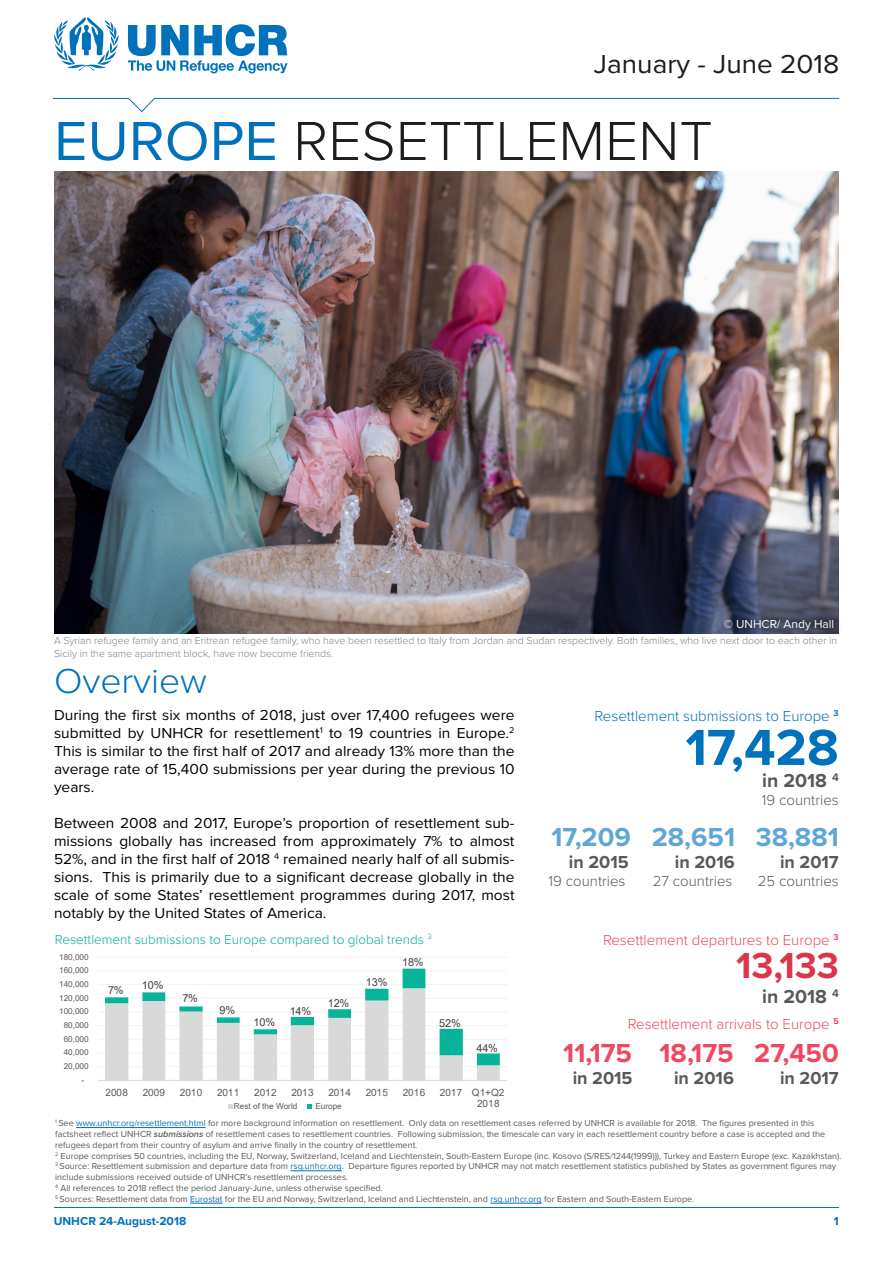
<style>
.page{position:relative;width:893px;height:1263px;background:#fff}
.page>*{position:absolute;margin:0;border:0;box-sizing:border-box;transform-origin:0 0}
.t1{font:300 57px "Proxima Nova";color:#1d1d1b}
.t2{font:700 52.5px "Proxima Nova";color:#0072bc}
.t3{font:700 37.5px "Proxima Nova";color:#dc364d}
.t4{font:300 36px "Proxima Nova";color:#0072bc}
.t5{font:700 27px "Proxima Nova";color:#61a7d5}
.t6{font:700 27px "Proxima Nova";color:#ef4860}
.t7{font:27px "Proxima Nova";color:#1d1d1b}
.t8{font:700 19.5px "Proxima Nova";color:#58595b}
.t9{font:700 18px "Proxima Nova";color:#58595b}
.t10{font:15px/18px "Proxima Nova";color:#000;text-align:justify}
.t11{font:300 15px "Proxima Nova";color:#ef4860}
.t12{font:300 15px "Proxima Nova";color:#58595b}
.t13{font:300 15px "Proxima Nova";color:#0072bc}
.t14{font:300 13.5px "Proxima Nova";color:#00ae9a}
.t15{font:700 12px "Proxima Nova";color:#0072bc}
.t16{font:12px "Proxima Nova";color:#fff}
.t17{font:10.95px "Arial";letter-spacing:-.015em;color:#404040}
.t18{font:300 10.5px/12.6px "Proxima Nova";color:#808184}
.t19{font:10.05px "Arial";letter-spacing:-.01em;color:#595959}
.t20{font:9px/10.8px "Proxima Nova";color:#58595b}
.t21{font:8.25px "Arial";color:#595959}
.s1{font-weight:400;color:#0072bc}
.s2{color:#0072bc}
.s3{font-weight:600;font-style:italic}
</style>
<div class="page">
<hr style="left:98px;top:1066px;width:409px;height:1px;background:#f2f2f2">
<hr style="left:98px;top:1052px;width:409px;height:1px;background:#f2f2f2">
<hr style="left:98px;top:1039px;width:409px;height:1px;background:#f2f2f2">
<hr style="left:98px;top:1025px;width:409px;height:1px;background:#f2f2f2">
<hr style="left:98px;top:1011px;width:409px;height:1px;background:#f2f2f2">
<hr style="left:98px;top:998px;width:409px;height:1px;background:#f2f2f2">
<hr style="left:98px;top:984px;width:409px;height:1px;background:#f2f2f2">
<hr style="left:98px;top:970px;width:409px;height:1px;background:#f2f2f2">
<hr style="left:98px;top:957px;width:409px;height:1px;background:#f2f2f2">
<svg style="left:105px;top:969px;width:395px;height:111px"></svg>
<hr style="left:98px;top:1080px;width:409px;height:1px;background:#d9d9d9">
<svg style="left:228px;top:1104px;width:4px;height:4px"></svg>
<svg style="left:307px;top:1104px;width:4px;height:4px"></svg>
<img style="left:54px;top:171px;width:785px;height:462px">
<svg style="left:717px;top:613px;width:122px;height:21px;background:#3f465b"></svg>
<hr style="left:154px;top:98px;width:685px;height:1px;background:#0072bc">
<svg style="left:54px;top:17px;width:65px;height:54px"></svg>
<svg style="left:128px;top:24px;width:160px;height:49px"></svg>
<svg style="left:54px;top:97px;width:103px;height:16px"></svg>
<hr style="left:54px;top:1207px;width:785px;height:1px;background:#0072bc">
<hr style="left:76px;top:1127px;width:130px;height:1px;background:#0072bc">
<hr style="left:291px;top:1170px;width:51px;height:1px;background:#0072bc">
<hr style="left:190px;top:1203px;width:33px;height:1px;background:#0072bc">
<hr style="left:490px;top:1203px;width:52px;height:1px;background:#0072bc">
<h3 class="t7" style="left:594px;top:44px;width:247px">January - June 2018</h3>
<h1 class="t1" style="left:54px;top:98px;width:660px"><span class="s1">EUROPE</span> RESETTLEMENT</h1>
<h3 class="t16" style="left:724px;top:615px;width:112px">© UNHCR/ Andy Hall</h3>
<p class="t18" style="left:54px;top:634px;width:785px">A Syrian refugee family and an Eritrean refugee family, who have been resettled to Italy from Jordan and Sudan respectively. Both families, who live next door to each other in<br>Sicily in the same apartment block, have now become friends.</p>
<h3 class="t4" style="left:54px;top:654px;width:155px">Overview</h3>
<p class="t10" style="left:54px;top:705px;width:462px">During the first six months of 2018, just over 17,400 refugees were submitted by UNHCR for resettlement<sup>1</sup> to 19 countries in Europe.<sup>2<br></sup>This is similar to the first half of 2017 and already 13% more than the average rate of 15,400 submissions per year during the previous 10 years.</p>
<p class="t10" style="left:54px;top:813px;width:462px">Between 2008 and 2017, Europe’s proportion of resettlement sub&shy;missions globally has increased from approximately 7% to almost 52%, and in the first half of 2018 <sup>4</sup> remained nearly half of all submis&shy;sions. This is primarily due to a significant decrease globally in the scale of some States’ resettlement programmes during 2017, most notably by the United States of America.</p>
<h3 class="t14" style="left:55px;top:929px;width:379px">Resettlement submissions to Europe compared to global trends <sup>3</sup></h3>
<p class="t21" style="left:59px;top:951px;width:31px">180,000</p>
<p class="t21" style="left:59px;top:965px;width:31px">160,000</p>
<p class="t21" style="left:59px;top:978px;width:31px">140,000</p>
<p class="t21" style="left:59px;top:992px;width:31px">120,000</p>
<p class="t21" style="left:59px;top:1006px;width:31px">100,000</p>
<p class="t21" style="left:64px;top:1019px;width:27px">80,000</p>
<p class="t21" style="left:64px;top:1033px;width:27px">60,000</p>
<p class="t21" style="left:64px;top:1047px;width:27px">40,000</p>
<p class="t21" style="left:64px;top:1060px;width:27px">20,000</p>
<p class="t21" style="left:82px;top:1074px;width:4px">-</p>
<p class="t17" style="left:108px;top:982px;width:17px">7%</p>
<p class="t17" style="left:142px;top:977px;width:23px">10%</p>
<p class="t17" style="left:182px;top:991px;width:17px">7%</p>
<p class="t17" style="left:219px;top:1003px;width:17px">9%</p>
<p class="t17" style="left:253px;top:1014px;width:23px">10%</p>
<p class="t17" style="left:290px;top:1004px;width:23px">14%</p>
<p class="t17" style="left:328px;top:995px;width:23px">12%</p>
<p class="t17" style="left:366px;top:974px;width:23px">13%</p>
<p class="t17" style="left:402px;top:955px;width:23px">18%</p>
<p class="t17" style="left:439px;top:1016px;width:23px">52%</p>
<p class="t17" style="left:476px;top:1041px;width:23px">44%</p>
<p class="t19" style="left:106px;top:1085px;width:24px">2008</p>
<p class="t19" style="left:143px;top:1085px;width:24px">2009</p>
<p class="t19" style="left:180px;top:1085px;width:24px">2010</p>
<p class="t19" style="left:217px;top:1085px;width:24px">2011</p>
<p class="t19" style="left:254px;top:1085px;width:24px">2012</p>
<p class="t19" style="left:291px;top:1085px;width:24px">2013</p>
<p class="t19" style="left:328px;top:1085px;width:24px">2014</p>
<p class="t19" style="left:366px;top:1085px;width:24px">2015</p>
<p class="t19" style="left:403px;top:1085px;width:24px">2016</p>
<p class="t19" style="left:440px;top:1085px;width:66px">2017 Q1+Q2</p>
<p class="t21" style="left:234px;top:1100px;width:65px">Rest of the World</p>
<p class="t21" style="left:315px;top:1100px;width:28px">Europe</p>
<p class="t19" style="left:477px;top:1097px;width:24px">2018</p>
<h3 class="t13" style="left:594px;top:705px;width:246px">Resettlement submissions to Europe <sup>3</sup></h3>
<h2 class="t2" style="left:685px;top:708px;width:155px">17,428</h2>
<h3 class="t8" style="left:762px;top:766px;width:78px">in 2018 <sup>4</sup></h3>
<h3 class="t12" style="left:762px;top:789px;width:78px">19 countries</h3>
<h3 class="t5" style="left:551px;top:817px;width:289px">17,209 28,651 38,881</h3>
<h3 class="t9" style="left:569px;top:849px;width:61px">in 2015</h3>
<h3 class="t9" style="left:675px;top:849px;width:61px">in 2016</h3>
<h3 class="t9" style="left:780px;top:849px;width:60px">in 2017</h3>
<h3 class="t12" style="left:549px;top:870px;width:78px">19 countries</h3>
<h3 class="t12" style="left:653px;top:870px;width:81px">27 countries</h3>
<h3 class="t12" style="left:758px;top:870px;width:83px">25 countries</h3>
<h3 class="t11" style="left:603px;top:929px;width:237px">Resettlement departures to Europe <sup>3</sup></h3>
<h3 class="t3" style="left:736px;top:937px;width:104px">13,133</h3>
<h3 class="t8" style="left:762px;top:982px;width:78px">in 2018 <sup>4</sup></h3>
<h3 class="t11" style="left:628px;top:1013px;width:213px">Resettlement arrivals to Europe <sup>5</sup></h3>
<h3 class="t6" style="left:563px;top:1033px;width:277px">11,175 18,175 27,450</h3>
<h3 class="t9" style="left:573px;top:1065px;width:61px">in 2015</h3>
<h3 class="t9" style="left:674px;top:1065px;width:61px">in 2016</h3>
<h3 class="t9" style="left:780px;top:1065px;width:60px">in 2017</h3>
<p class="t20" style="left:55px;top:1117px;width:788px"><sup>1</sup> See <span class="s2">www.unhcr.org/resettlement.html</span> for more background information on resettlement. Only data on resettlement cases referred by UNHCR is available for 2018. The figures presented in this factsheet reflect UNHCR <span class="s3">submissions</span> of resettlement cases to resettlement countries. Following submission, the timescale can vary in each resettlement country before a case is accepted and the refugees depart from their country of asylum and arrive finally in the country of resettlement.<br><sup>2</sup> Europe comprises 50 countries, including the EU, Norway, Switzerland, Iceland and Liechtenstein, South-Eastern Europe (inc. Kosovo (S/RES/1244(1999))), Turkey and Eastern Europe (exc. Kazakhstan).<br><sup>3</sup> Source: Resettlement submission and departure data from <span class="s2">rsq.unhcr.org</span>. Departure figures reported by UNHCR may not match resettlement statistics published by States as government figures may include submissions received outside of UNHCR’s resettlement processes.<br><sup>4</sup> All references to 2018 reflect the period January-June, unless otherwise specified.<br><sup>5</sup> Sources: Resettlement data from <span class="s2">Eurostat</span> for the EU and Norway, Switzerland, Iceland and Liechtenstein, and <span class="s2">rsq.unhcr.org</span> for Eastern and South-Eastern Europe.</p>
<h3 class="t15" style="left:54px;top:1212px;width:134px">UNHCR 24-August-2018</h3>
<h3 class="t15" style="left:834px;top:1212px;width:6px">1</h3>
</div>
